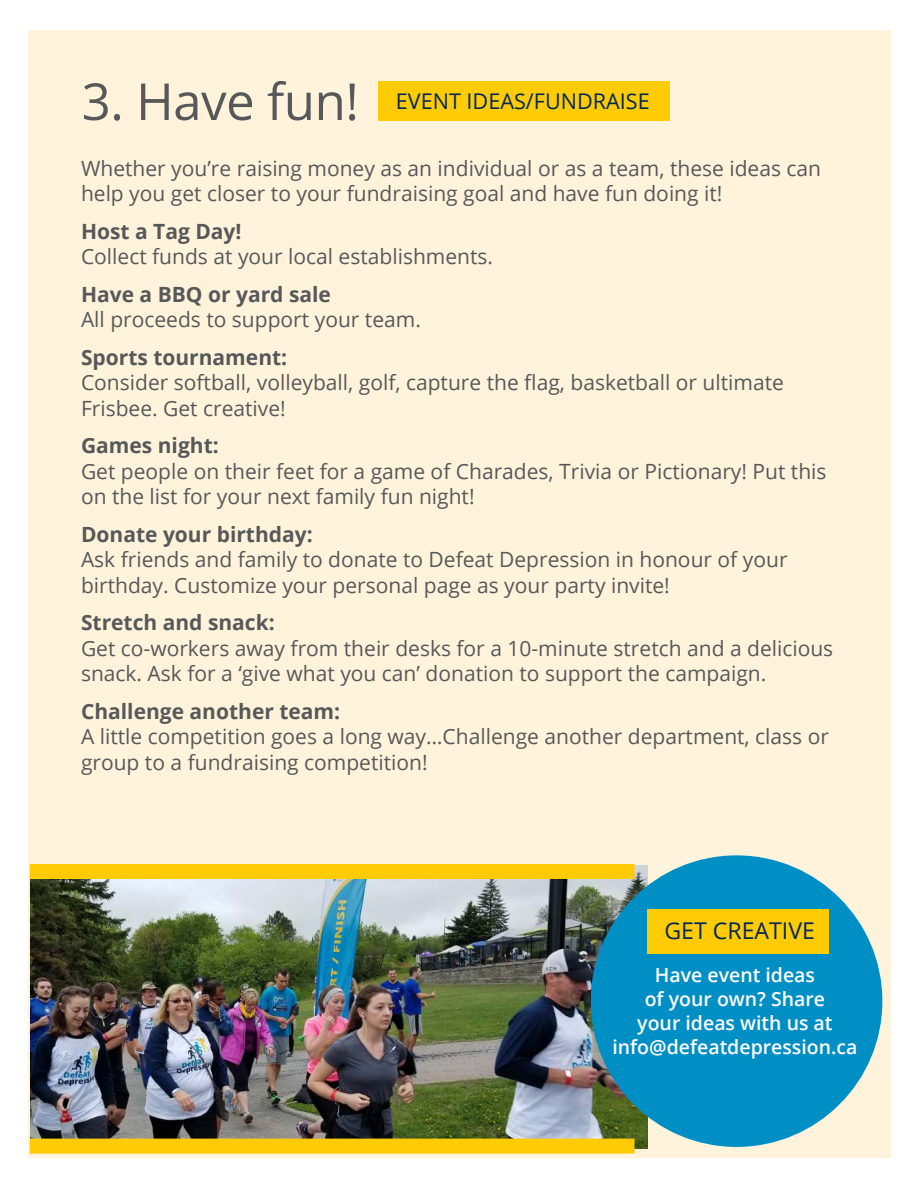
<style>
.page{position:relative;width:918px;height:1188px;background:#fff}
.page>*{position:absolute;margin:0;border:0;box-sizing:border-box;transform-origin:0 0}
.t1{font:51px "Open Sans";letter-spacing:-.01em;color:#57585a}
.t2{font:23.1px "Open Sans";color:#002855}
.t3{font:21.6px "Open Sans";color:#002855}
.t4{font:21px/25.5px "Open Sans";color:#57585a}
.t5{font:700 21px "Open Sans";color:#57585a}
.t6{font:600 19.5px/24px "Open Sans";color:#fff;text-align:center}
</style>
<div class="page">
<div style="left:28px;top:30px;width:863px;height:1128px;background:#fff4db"></div>
<div style="left:378px;top:81px;width:292px;height:40px;background:#ffcb04"></div>
<img style="left:30px;top:866px;width:618px;height:282px">
<div style="left:30px;top:864px;width:605px;height:15px;background:#ffcb04"></div>
<div style="left:30px;top:1139px;width:605px;height:15px;background:#ffcb04"></div>
<div style="left:591px;top:855px;width:291px;height:292px;background:#008fc5;border-radius:50%"></div>
<div style="left:647px;top:909px;width:182px;height:44px;background:#ffcb04"></div>
<h1 class="t1" style="left:82px;top:81px;width:279px">3. Have fun!</h1>
<p class="t3" style="left:396px;top:93px;width:255px">EVENT IDEAS/FUNDRAISE</p>
<p class="t4" style="left:81px;top:158px;width:742px">Whether you’re raising money as an individual or as a team, these ideas can help you get closer to your fundraising goal and have fun doing it!</p>
<p class="t5" style="left:81px;top:223px;width:162px">Host a Tag Day!</p>
<p class="t4" style="left:81px;top:246px;width:414px">Collect funds at your local establishments.</p>
<p class="t5" style="left:81px;top:279px;width:251px">Have a BBQ or yard sale</p>
<p class="t4" style="left:81px;top:309px;width:341px">All proceeds to support your team.</p>
<p class="t5" style="left:81px;top:349px;width:208px">Sports tournament:</p>
<p class="t4" style="left:81px;top:369px;width:704px">Consider softball, volleyball, golf, capture the flag, basketball or ultimate<br>Frisbee. Get creative!</p>
<p class="t5" style="left:81px;top:437px;width:139px">Games night:</p>
<p class="t4" style="left:81px;top:461px;width:747px">Get people on their feet for a game of Charades, Trivia or Pictionary! Put this on the list for your next family fun night!</p>
<p class="t5" style="left:81px;top:526px;width:233px">Donate your birthday:</p>
<p class="t4" style="left:81px;top:549px;width:708px">Ask friends and family to donate to Defeat Depression in honour of your birthday. Customize your personal page as your party invite!</p>
<p class="t5" style="left:81px;top:614px;width:195px">Stretch and snack:</p>
<p class="t4" style="left:81px;top:638px;width:754px">Get co-workers away from their desks for a 10-minute stretch and a delicious snack. Ask for a ‘give what you can’ donation to support the campaign.</p>
<p class="t5" style="left:81px;top:696px;width:261px">Challenge another team:</p>
<p class="t4" style="left:81px;top:726px;width:749px">A little competition goes a long way…Challenge another department, class or group to a fundraising competition!</p>
<p class="t2" style="left:664px;top:921px;width:152px">GET CREATIVE</p>
<p class="t6" style="left:612px;top:965px;width:247px">Have event ideas<br>of your own? Share<br>your ideas with us at info@defeatdepression.ca</p>
</div>
